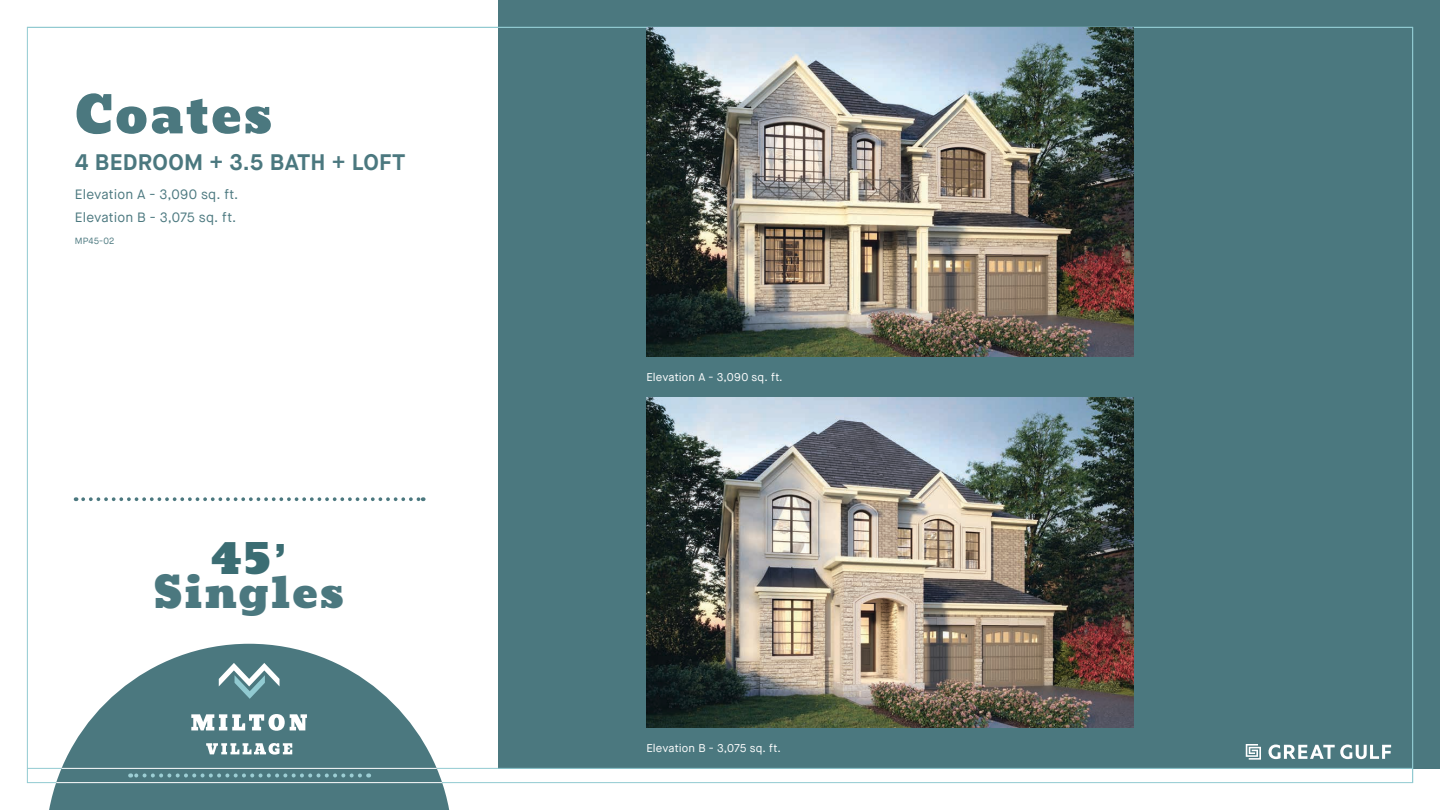
<style>
.page{position:relative;width:1440px;height:810px;background:#fff}
.page>*{position:absolute;margin:0;border:0;box-sizing:border-box;transform-origin:0 0}
.t1{font:50.55px "Bevan";letter-spacing:.03em;color:#4b787f}
.t2{font:48.6px "Bevan";color:#3b6d73}
.t3{font:42.75px "Bevan";letter-spacing:.03em;color:#4b787f}
.t4{font:700 22.5px "Maison Neue";letter-spacing:.01em;color:#4b787f}
.t5{font:13.5px "Maison Neue";letter-spacing:.01em;color:#4b787f}
.Rendering_text_2{font:11.25px "Maison Neue";letter-spacing:.01em;color:#fff}
.t6{font:9px "Maison Neue";letter-spacing:.015em;color:#4b787f}
.s1{font-family:"Maison Neue";font-weight:700}
</style>
<div class="page">
<div style="left:498px;top:0;width:942px;height:768px;background:#4b787f"></div>
<svg style="left:1269px;top:745px;width:122px;height:14px"></svg>
<svg style="left:1246px;top:744px;width:15px;height:16px"></svg>
<hr style="left:27px;top:768px;width:1386px;height:1px;background:#91cad1">
<svg style="left:83px;top:497px;width:341px;height:4px"></svg>
<svg style="left:49px;top:644px;width:400px;height:166px;fill:#4b787f"></svg>
<svg style="left:130px;top:773px;width:230px;height:5px"></svg>
<hr style="left:49px;top:768px;width:400px;height:1px;background:#fff">
<hr style="left:49px;top:782px;width:400px;height:1px;background:#fff">
<svg style="left:219px;top:663px;width:61px;height:36px"></svg>
<svg style="left:206px;top:743px;width:86px;height:12px"></svg>
<svg style="left:191px;top:714px;width:116px;height:17px"></svg>
<hr style="left:27px;top:27px;width:1386px;height:1px;background:#91cad1">
<img style="left:646px;top:27px;width:488px;height:330px">
<img style="left:646px;top:398px;width:488px;height:330px">
<p class="t1" style="left:75px;top:86px;width:200px">Coates</p>
<p class="t4" style="left:75px;top:148px;width:332px">4 BEDROOM + 3.5 BATH + LOFT</p>
<p class="t5" style="left:75px;top:186px;width:165px">Elevation A - 3,090 sq. ft.</p>
<p class="t5" style="left:75px;top:209px;width:163px">Elevation B - 3,075 sq. ft.</p>
<p class="t6" style="left:75px;top:236px;width:41px">MP45-02</p>
<h2 class="t2" style="left:211px;top:529px;width:79px">45<span class="s1">’</span></h2>
<h3 class="t3" style="left:153px;top:568px;width:193px">Singles</h3>
<p class="Rendering_text_2" style="left:646px;top:370px;width:138px">Elevation A - 3,090 sq. ft.</p>
<p class="Rendering_text_2" style="left:646px;top:741px;width:136px">Elevation B - 3,075 sq. ft.</p>
</div>
